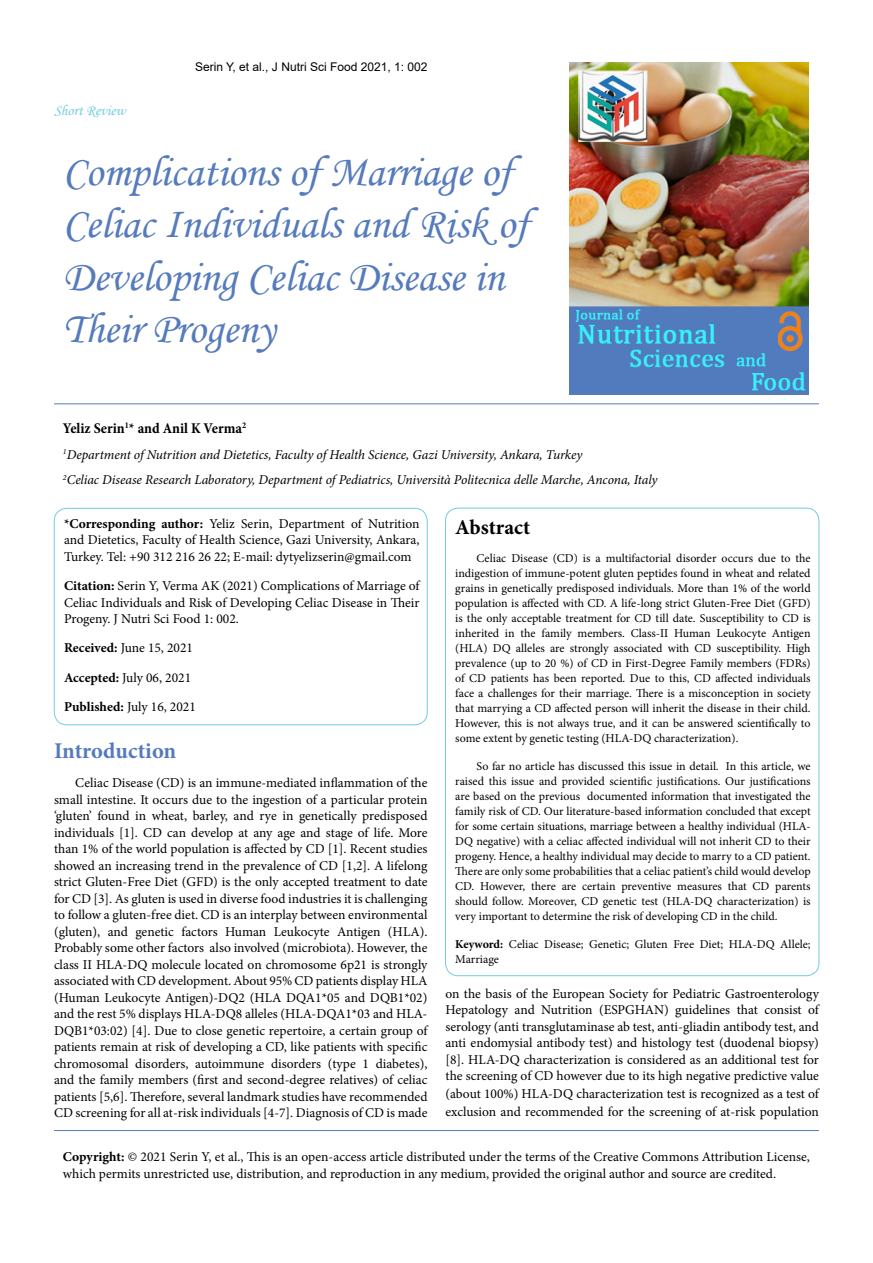
<style>
.page{position:relative;width:873px;height:1263px;background:#fff}
.page>*{position:absolute;margin:0;border:0;box-sizing:border-box;transform-origin:0 0}
.t1{font:43.5px/52.5px "Monotype Corsiva";color:#557bbd}
.t2{font:700 22.5px "Minion Pro";letter-spacing:-.005em;color:#557bbd}
.t3{font:700 21px "Minion Pro";color:#000}
.t4{font:700 condensed 15px "Minion Pro";color:#000}
.t5{font:15px "Monotype Corsiva";color:#71cce0}
.t6{font:13.5px/16.5px "Minion Pro";color:#000;text-align:justify}
.t7{font:italic 13.5px/25.5px "Minion Pro";letter-spacing:-.005em;color:#000}
.t8{font:12px/15px "Minion Pro";color:#000;text-align:justify}
.t9{font:12px "Arial";color:#000}
.s1{font-weight:700}
</style>
<div class="page">
<img style="left:569px;top:63px;width:240px;height:331px">
<hr style="left:54px;top:404px;width:765px;height:1px;background:#557bbd">
<hr style="left:54px;top:1130px;width:765px;height:1px;background:#557bbd">
<div style="left:54px;top:508px;width:373px;height:217px;border:1px solid #71cce0;border-radius:13px"></div>
<p class="t9" style="left:195px;top:59px;width:234px">Serin Y, et al., J Nutri Sci Food 2021, 1: 002</p>
<p class="t5" style="left:54px;top:101px;width:73px">Short Review</p>
<h1 class="t1" style="left:63px;top:145px;width:467px">Complications of Marriage of<br>Celiac Individuals and Risk of<br>Developing Celiac Disease in<br>Their Progeny</h1>
<p class="t4" style="left:63px;top:418px;width:185px">Yeliz Serin<sup>1</sup>* and Anil K Verma<sup>2</sup></p>
<p class="t7" style="left:63px;top:442px;width:596px"><sup>1</sup>Department of Nutrition and Dietetics, Faculty of Health Science, Gazi University, Ankara, Turkey<br><sup>2</sup>Celiac Disease Research Laboratory, Department of Pediatrics, Università Politecnica delle Marche, Ancona, Italy</p>
<p class="t6" style="left:64px;top:515px;width:357px"><span class="s1">*Corresponding author:</span> Yeliz Serin, Department of Nutrition and Dietetics, Faculty of Health Science, Gazi University, Ankara, Turkey. Tel: +90 312 216 26 22; E-mail: dytyelizserin@gmail.com</p>
<p class="t6" style="left:64px;top:577px;width:357px"><span class="s1">Citation:</span> Serin Y, Verma AK (2021) Complications of Marriage of Celiac Individuals and Risk of Developing Celiac Disease in Their Progeny. J Nutri Sci Food 1: 002.</p>
<p class="t6" style="left:64px;top:633px;width:133px;line-height:29.2px;text-align:left"><span class="s1">Received:</span> June 15, 2021<br><span class="s1">Accepted:</span> July 06, 2021<br><span class="s1">Published:</span> July 16, 2021</p>
<h3 class="t3" style="left:455px;top:513px;width:77px">Abstract</h3>
<p class="t8" style="left:455px;top:551px;width:357px;text-indent:21px">Celiac Disease (CD) is a multifactorial disorder occurs due to the indigestion of immune-potent gluten peptides found in wheat and related grains in genetically predisposed individuals. More than 1% of the world population is affected with CD. A life-long strict Gluten-Free Diet (GFD) is the only acceptable treatment for CD till date. Susceptibility to CD is inherited in the family members. Class-II Human Leukocyte Antigen (HLA) DQ alleles are strongly associated with CD susceptibility. High prevalence (up to 20 %) of CD in First-Degree Family members (FDRs) of CD patients has been reported. Due to this, CD affected individuals face a challenges for their marriage. There is a misconception in society that marrying a CD affected person will inherit the disease in their child.<br>However, this is not always true, and it can be answered scientifically to some extent by genetic testing (HLA-DQ characterization).</p>
<p class="t8" style="left:455px;top:758px;width:357px;text-indent:21px">So far no article has discussed this issue in detail. In this article, we raised this issue and provided scientific justifications. Our justifications are based on the previous documented information that investigated the family risk of CD. Our literature-based information concluded that except for some certain situations, marriage between a healthy individual (HLA-DQ negative) with a celiac affected individual will not inherit CD to their progeny. Hence, a healthy individual may decide to marry to a CD patient.<br>There are only some probabilities that a celiac patient’s child would develop CD. However, there are certain preventive measures that CD parents should follow. Moreover, CD genetic test (HLA-DQ characterization) is very important to determine the risk of developing CD in the child.</p>
<p class="t8" style="left:455px;top:936px;width:357px"><span class="s1">Keyword:</span> Celiac Disease; Genetic; Gluten Free Diet; HLA-DQ Allele;<br>Marriage</p>
<h2 class="t2" style="left:54px;top:735px;width:124px">Introduction</h2>
<p class="t6" style="left:54px;top:774px;width:375px;text-indent:21px">Celiac Disease (CD) is an immune-mediated inflammation of the small intestine. It occurs due to the ingestion of a particular protein ‘gluten’ found in wheat, barley, and rye in genetically predisposed individuals [1]. CD can develop at any age and stage of life. More than 1% of the world population is affected by CD [1]. Recent studies showed an increasing trend in the prevalence of CD [1,2]. A lifelong strict Gluten-Free Diet (GFD) is the only accepted treatment to date for CD [3]. As gluten is used in diverse food industries it is challenging to follow a gluten-free diet. CD is an interplay between environmental (gluten), and genetic factors Human Leukocyte Antigen (HLA).<br>Probably some other factors also involved (microbiota). However, the class II HLA-DQ molecule located on chromosome 6p21 is strongly associated with CD development. About 95% CD patients display HLA (Human Leukocyte Antigen)-DQ2 (HLA DQA1*05 and DQB1*02) and the rest 5% displays HLA-DQ8 alleles (HLA-DQA1*03 and HLA-DQB1*03:02) [4]. Due to close genetic repertoire, a certain group of patients remain at risk of developing a CD, like patients with specific chromosomal disorders, autoimmune disorders (type 1 diabetes), and the family members (first and second-degree relatives) of celiac patients [5,6]. Therefore, several landmark studies have recommended CD screening for all at-risk individuals [4-7]. Diagnosis of CD is made</p>
<p class="t6" style="left:445px;top:985px;width:375px">on the basis of the European Society for Pediatric Gastroenterology Hepatology and Nutrition (ESPGHAN) guidelines that consist of serology (anti transglutaminase ab test, anti-gliadin antibody test, and anti endomysial antibody test) and histology test (duodenal biopsy) [8]. HLA-DQ characterization is considered as an additional test for the screening of CD however due to its high negative predictive value</p>
<p class="t6" style="left:445px;top:1085px;width:375px;line-height:18px">(about 100%) HLA-DQ characterization test is recognized as a test of exclusion and recommended for the screening of at-risk population</p>
<p class="t6" style="left:63px;top:1149px;width:748px"><span class="s1">Copyright:</span> © 2021 Serin Y, et al., This is an open-access article distributed under the terms of the Creative Commons Attribution License, which permits unrestricted use, distribution, and reproduction in any medium, provided the original author and source are credited.</p>
</div>
